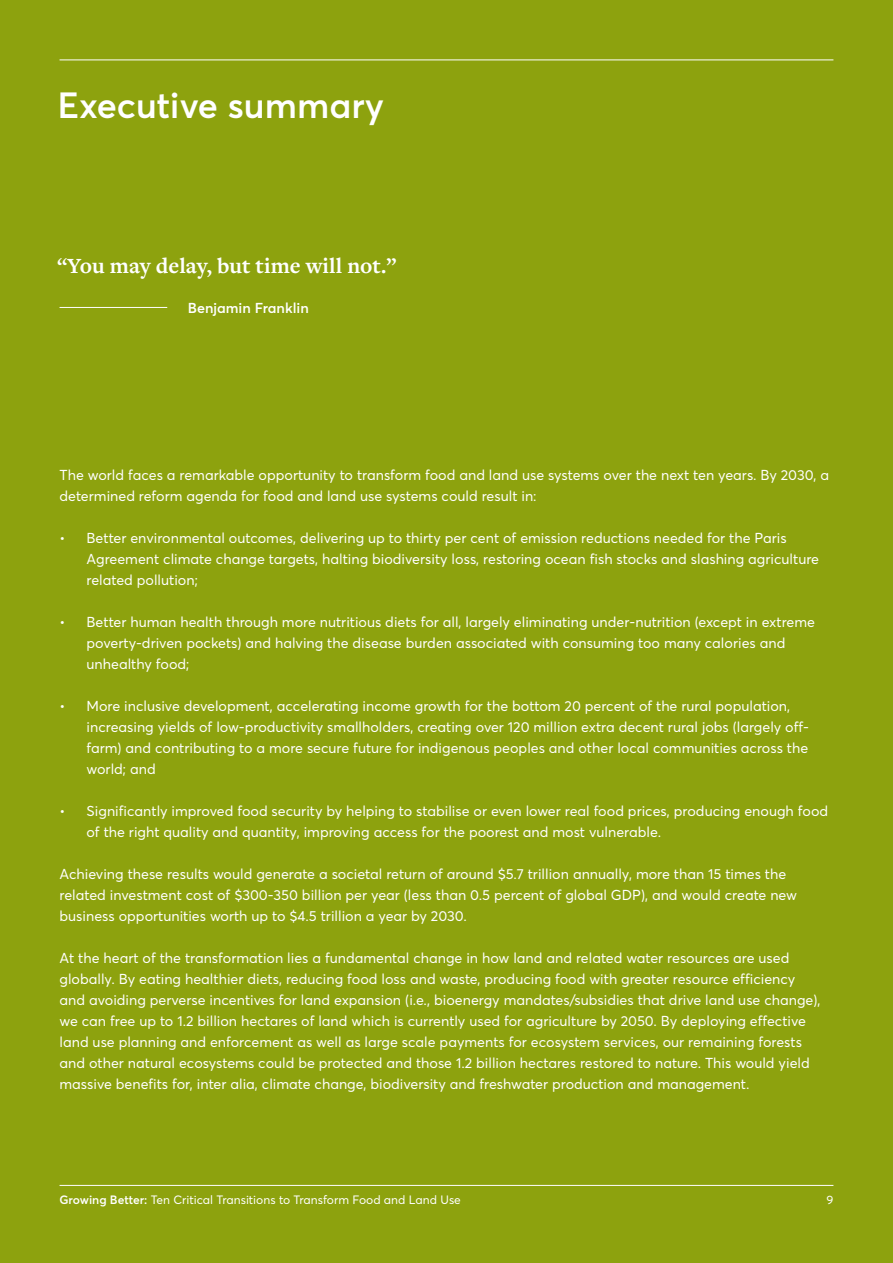
<style>
.page{position:relative;width:893px;height:1263px;background:#8da20e}
.page>*{position:absolute;margin:0;border:0;box-sizing:border-box;transform-origin:0 0}
.t1{font:600 36px "Averta Std";color:#fff}
.t2{font:700 22.5px "Freight Text Pro";color:#fff}
.t3{font:14.25px/21px "Averta Std";color:#fff}
.t4{font:600 14.25px "Averta Std";color:#fff}
.t5{font:12px "Averta Std";color:#fff}
.s1{font-weight:600}
</style>
<div class="page">
<hr style="left:60px;top:60px;width:773px;height:1px;background:#fff">
<hr style="left:60px;top:307px;width:107px;height:1px;background:#fff">
<hr style="left:60px;top:1185px;width:773px;height:1px;background:#fff">
<h1 class="t1" style="left:57px;top:82px;width:328px">Executive summary</h1>
<h2 class="t2" style="left:57px;top:251px;width:341px">“You may delay, but time will not.”</h2>
<p class="t4" style="left:188px;top:299px;width:123px">Benjamin Franklin</p>
<p class="t3" style="left:60px;top:464px;width:771px">The world faces a remarkable opportunity to transform food and land use systems over the next ten years. By 2030, a determined reform agenda for food and land use systems could result in:</p>
<p class="t3" style="left:87px;top:527px;width:734px;text-indent:-27px">• Better environmental outcomes, delivering up to thirty per cent of emission reductions needed for the Paris<br>Agreement climate change targets, halting biodiversity loss, restoring ocean fish stocks and slashing agriculture related pollution;</p>
<p class="t3" style="left:87px;top:611px;width:730px;text-indent:-27px">• Better human health through more nutritious diets for all, largely eliminating under-nutrition (except in extreme poverty-driven pockets) and halving the disease burden associated with consuming too many calories and unhealthy food;</p>
<p class="t3" style="left:87px;top:695px;width:724px;text-indent:-27px">• More inclusive development, accelerating income growth for the bottom 20 percent of the rural population, increasing yields of low-productivity smallholders, creating over 120 million extra decent rural jobs (largely off&shy;farm) and contributing to a more secure future for indigenous peoples and other local communities across the world; and</p>
<p class="t3" style="left:87px;top:800px;width:743px;text-indent:-27px">• Significantly improved food security by helping to stabilise or even lower real food prices, producing enough food of the right quality and quantity, improving access for the poorest and most vulnerable.</p>
<p class="t3" style="left:60px;top:863px;width:739px">Achieving these results would generate a societal return of around $5.7 trillion annually, more than 15 times the related investment cost of $300-350 billion per year (less than 0.5 percent of global GDP), and would create new business opportunities worth up to $4.5 trillion a year by 2030.</p>
<p class="t3" style="left:60px;top:947px;width:762px">At the heart of the transformation lies a fundamental change in how land and related water resources are used globally. By eating healthier diets, reducing food loss and waste, producing food with greater resource efficiency and avoiding perverse incentives for land expansion (i.e., bioenergy mandates/subsidies that drive land use change), we can free up to 1.2 billion hectares of land which is currently used for agriculture by 2050. By deploying effective land use planning and enforcement as well as large scale payments for ecosystem services, our remaining forests and other natural ecosystems could be protected and those 1.2 billion hectares restored to nature. This would yield massive benefits for, inter alia, climate change, biodiversity and freshwater production and management.</p>
<p class="t5" style="left:60px;top:1192px;width:403px"><span class="s1">Growing Better:</span> Ten Critical Transitions to Transform Food and Land Use</p>
<p class="t5" style="left:826px;top:1192px;width:8px">9</p>
</div>
